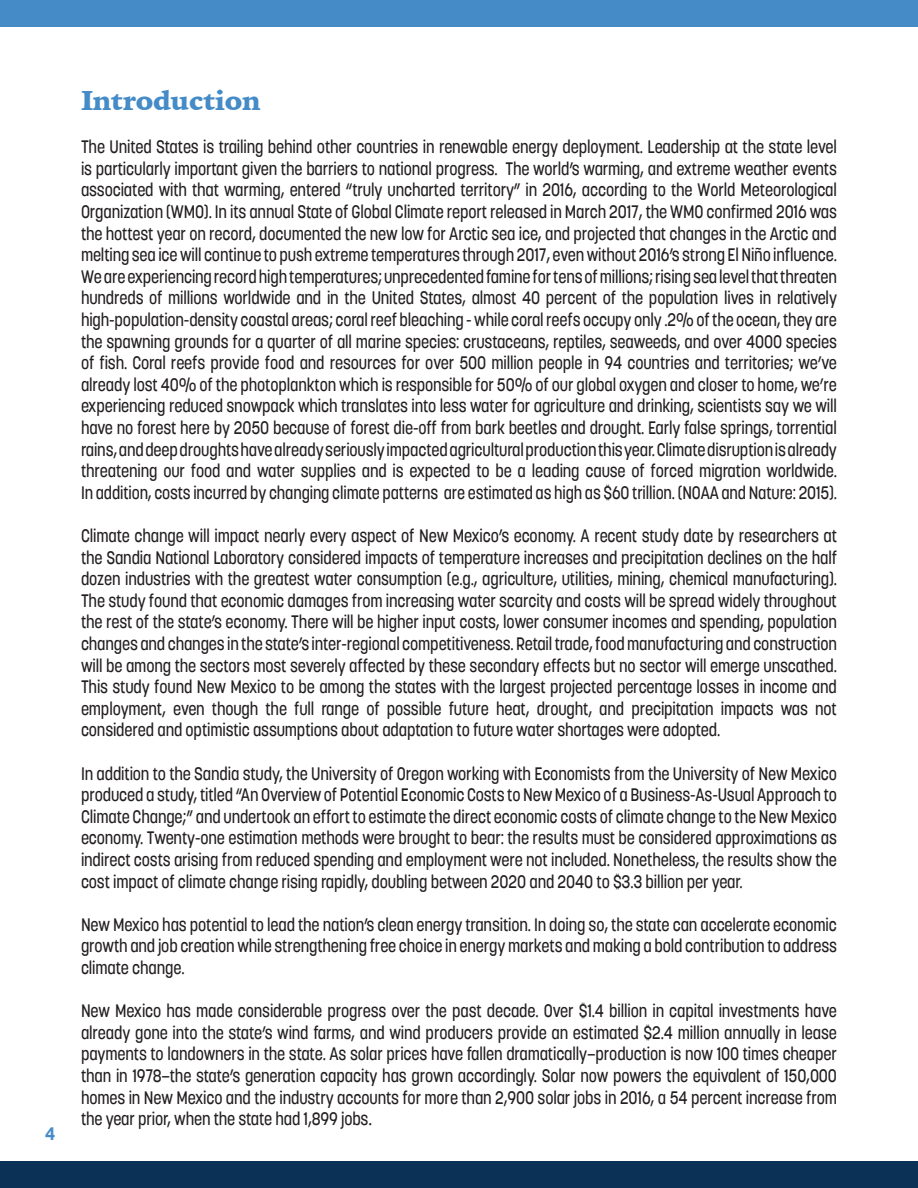
<style>
.page{position:relative;width:918px;height:1188px;background:#fff}
.page>*{position:absolute;margin:0;border:0;box-sizing:border-box;transform-origin:0 0}
.t1{font:900 27px "Iowan Old Style";letter-spacing:-.01em;color:#458bc7}
.t2{font:500 18px/21.6px "Korolev W01";letter-spacing:-.01em;color:#231f20;text-align:justify;scale:.87 1}
.t3{font:700 18px "Korolev W01";color:#458bc7}
</style>
<div class="page">
<div style="left:0;top:0;width:918px;height:27px;background:#458bc7"></div>
<div style="left:0;top:1161px;width:918px;height:27px;background:#0c3156"></div>
<p class="t3" style="left:45px;top:1123px;width:12px">4</p>
<h1 class="t1" style="left:81px;top:82px;width:181px">Introduction</h1>
<p class="t2" style="left:81px;top:136px;width:871px">The United States is trailing behind other countries in renewable energy deployment. Leadership at the state level is particularly important given the barriers to national progress. The world’s warming, and extreme weather events associated with that warming, entered “truly uncharted territory” in 2016, according to the World Meteorological Organization (WMO). In its annual State of Global Climate report released in March 2017, the WMO confirmed 2016 was the hottest year on record, documented the new low for Arctic sea ice, and projected that changes in the Arctic and melting sea ice will continue to push extreme temperatures through 2017, even without 2016’s strong El Niño influence.<br>We are experiencing record high temperatures; unprecedented famine for tens of millions; rising sea level that threaten hundreds of millions worldwide and in the United States, almost 40 percent of the population lives in relatively high-population-density coastal areas; coral reef bleaching - while coral reefs occupy only .2% of the ocean, they are the spawning grounds for a quarter of all marine species: crustaceans, reptiles, seaweeds, and over 4000 species of fish. Coral reefs provide food and resources for over 500 million people in 94 countries and territories; we’ve already lost 40% of the photoplankton which is responsible for 50% of our global oxygen and closer to home, we’re experiencing reduced snowpack which translates into less water for agriculture and drinking, scientists say we will have no forest here by 2050 because of forest die-off from bark beetles and drought. Early false springs, torrential rains, and deep droughts have already seriously impacted agricultural production this year. Climate disruption is already threatening our food and water supplies and is expected to be a leading cause of forced migration worldwide.<br>In addition, costs incurred by changing climate patterns are estimated as high as $60 trillion. (NOAA and Nature: 2015).</p>
<p class="t2" style="left:81px;top:525px;width:871px">Climate change will impact nearly every aspect of New Mexico’s economy. A recent study date by researchers at the Sandia National Laboratory considered impacts of temperature increases and precipitation declines on the half dozen industries with the greatest water consumption (e.g., agriculture, utilities, mining, chemical manufacturing).<br>The study found that economic damages from increasing water scarcity and costs will be spread widely throughout the rest of the state’s economy. There will be higher input costs, lower consumer incomes and spending, population changes and changes in the state’s inter-regional competitiveness. Retail trade, food manufacturing and construction will be among the sectors most severely affected by these secondary effects but no sector will emerge unscathed.<br>This study found New Mexico to be among the states with the largest projected percentage losses in income and employment, even though the full range of possible future heat, drought, and precipitation impacts was not considered and optimistic assumptions about adaptation to future water shortages were adopted.</p>
<p class="t2" style="left:81px;top:763px;width:871px">In addition to the Sandia study, the University of Oregon working with Economists from the University of New Mexico produced a study, titled “An Overview of Potential Economic Costs to New Mexico of a Business-As-Usual Approach to Climate Change;” and undertook an effort to estimate the direct economic costs of climate change to the New Mexico economy. Twenty-one estimation methods were brought to bear: the results must be considered approximations as indirect costs arising from reduced spending and employment were not included. Nonetheless, the results show the cost impact of climate change rising rapidly, doubling between 2020 and 2040 to $3.3 billion per year.</p>
<p class="t2" style="left:81px;top:914px;width:870px">New Mexico has potential to lead the nation’s clean energy transition. In doing so, the state can accelerate economic growth and job creation while strengthening free choice in energy markets and making a bold contribution to address climate change.</p>
<p class="t2" style="left:81px;top:1000px;width:871px">New Mexico has made considerable progress over the past decade. Over $1.4 billion in capital investments have already gone into the state’s wind farms, and wind producers provide an estimated $2.4 million annually in lease payments to landowners in the state. As solar prices have fallen dramatically—production is now 100 times cheaper than in 1978—the state’s generation capacity has grown accordingly. Solar now powers the equivalent of 150,000 homes in New Mexico and the industry accounts for more than 2,900 solar jobs in 2016, a 54 percent increase from the year prior, when the state had 1,899 jobs.</p>
</div>
